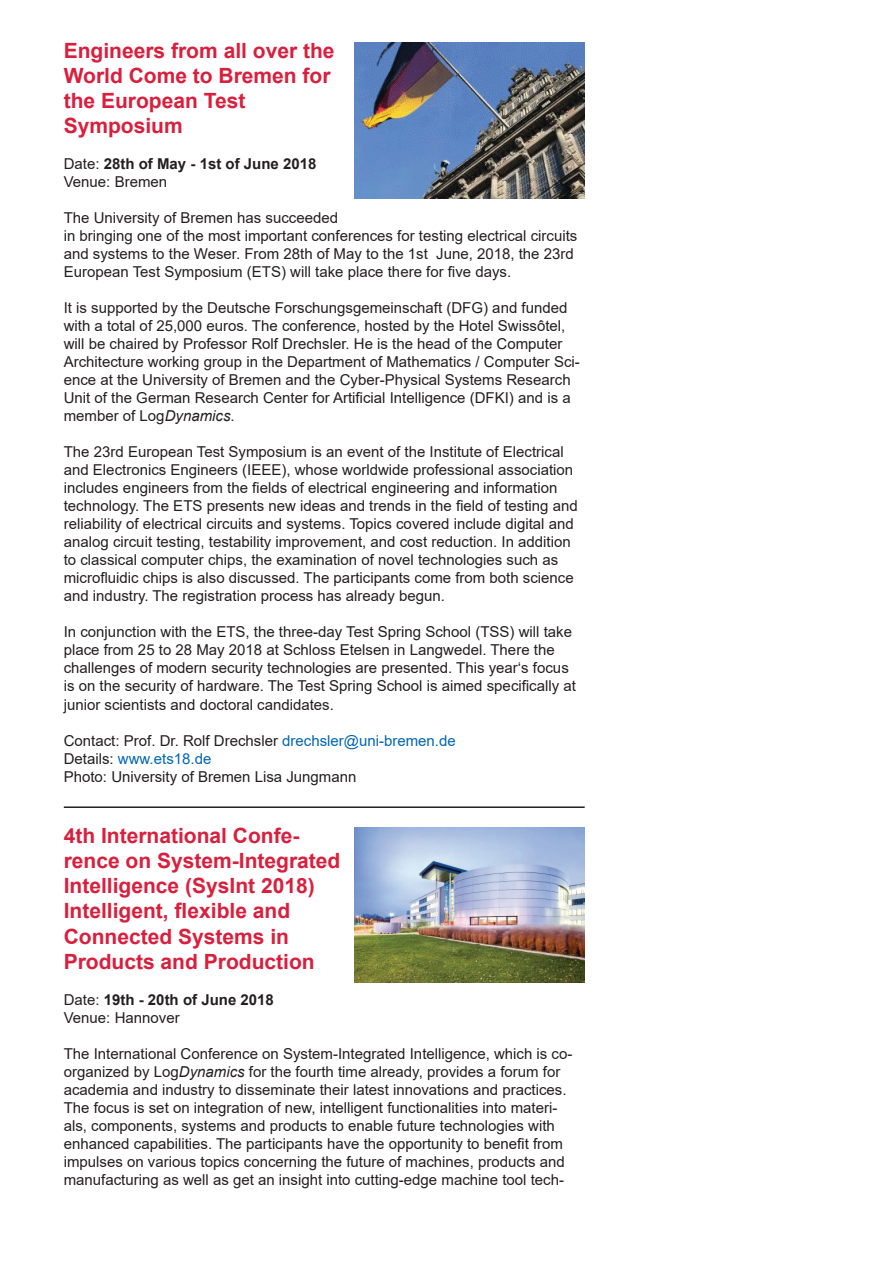
<style>
.page{position:relative;width:893px;height:1263px;background:#fff}
.page>*{position:absolute;margin:0;border:0;box-sizing:border-box;transform-origin:0 0}
.t1{font:700 21px/25.2px "Arial";color:#da1f3d}
.t2{font:15px/18px "Arial";color:#231f20}
.t3{font:700 15px/18px "Arial";color:#231f20}
.s1{font-weight:400}
.s2{font-style:italic}
.s3{color:#0166b3}
.s4{font-weight:700}
</style>
<div class="page">
<img style="left:354px;top:43px;width:231px;height:155px">
<hr style="left:64px;top:806px;width:521px;height:2px;background:#231f20">
<img style="left:354px;top:827px;width:231px;height:155px">
<h1 class="t1" style="left:64px;top:38px;width:272px">Engineers from all over the<br>World Come to Bremen for the European Test<br>Symposium</h1>
<p class="t3" style="left:64px;top:155px;width:254px"><span class="s1">Date:</span> 28th of May - 1st of June 2018<br><span class="s1">Venue: Bremen</span></p>
<p class="t2" style="left:64px;top:209px;width:515px">The University of Bremen has succeeded<br>in bringing one of the most important conferences for testing electrical circuits and systems to the Weser. From 28th of May to the 1st June, 2018, the 23rd European Test Symposium (ETS) will take place there for five days.</p>
<p class="t2" style="left:64px;top:299px;width:518px">It is supported by the Deutsche Forschungsgemeinschaft (DFG) and funded with a total of 25,000 euros. The conference, hosted by the Hotel Swissôtel, will be chaired by Professor Rolf Drechsler. He is the head of the Computer Architecture working group in the Department of Mathematics / Computer Sci&shy;ence at the University of Bremen and the Cyber-Physical Systems Research Unit of the German Research Center for Artificial Intelligence (DFKI) and is a member of Log<span class="s2">Dynamics</span>.</p>
<p class="t2" style="left:64px;top:443px;width:515px">The 23rd European Test Symposium is an event of the Institute of Electrical and Electronics Engineers (IEEE), whose worldwide professional association includes engineers from the fields of electrical engineering and information technology. The ETS presents new ideas and trends in the field of testing and reliability of electrical circuits and systems. Topics covered include digital and analog circuit testing, testability improvement, and cost reduction. In addition to classical computer chips, the examination of novel technologies such as microfluidic chips is also discussed. The participants come from both science and industry. The registration process has already begun.</p>
<p class="t2" style="left:64px;top:623px;width:514px">In conjunction with the ETS, the three-day Test Spring School (TSS) will take place from 25 to 28 May 2018 at Schloss Etelsen in Langwedel. There the challenges of modern security technologies are presented. This year‘s focus is on the security of hardware. The Test Spring School is aimed specifically at junior scientists and doctoral candidates.</p>
<p class="t2" style="left:64px;top:731px;width:394px">Contact: Prof. Dr. Rolf Drechsler <span class="s3">drechsler@uni-bremen.de<br></span>Details: <span class="s3">www.ets18.de<br></span>Photo: University of Bremen Lisa Jungmann</p>
<h1 class="t1" style="left:64px;top:823px;width:278px">4th International Confe&shy;rence on System-Integrated<br>Intelligence (SysInt 2018)<br>Intelligent, flexible and<br>Connected Systems in<br>Products and Production</h1>
<p class="t2" style="left:64px;top:990px;width:212px">Date: <span class="s4">19th - 20th of June 2018<br></span>Venue: Hannover</p>
<p class="t2" style="left:64px;top:1044px;width:510px">The International Conference on System-Integrated Intelligence, which is co&shy;organized by Log<span class="s2">Dynamics</span> for the fourth time already, provides a forum for academia and industry to disseminate their latest innovations and practices.<br>The focus is set on integration of new, intelligent functionalities into materi&shy;als, components, systems and products to enable future technologies with enhanced capabilities. The participants have the opportunity to benefit from impulses on various topics concerning the future of machines, products and manufacturing as well as get an insight into cutting-edge machine tool tech-</p>
</div>
